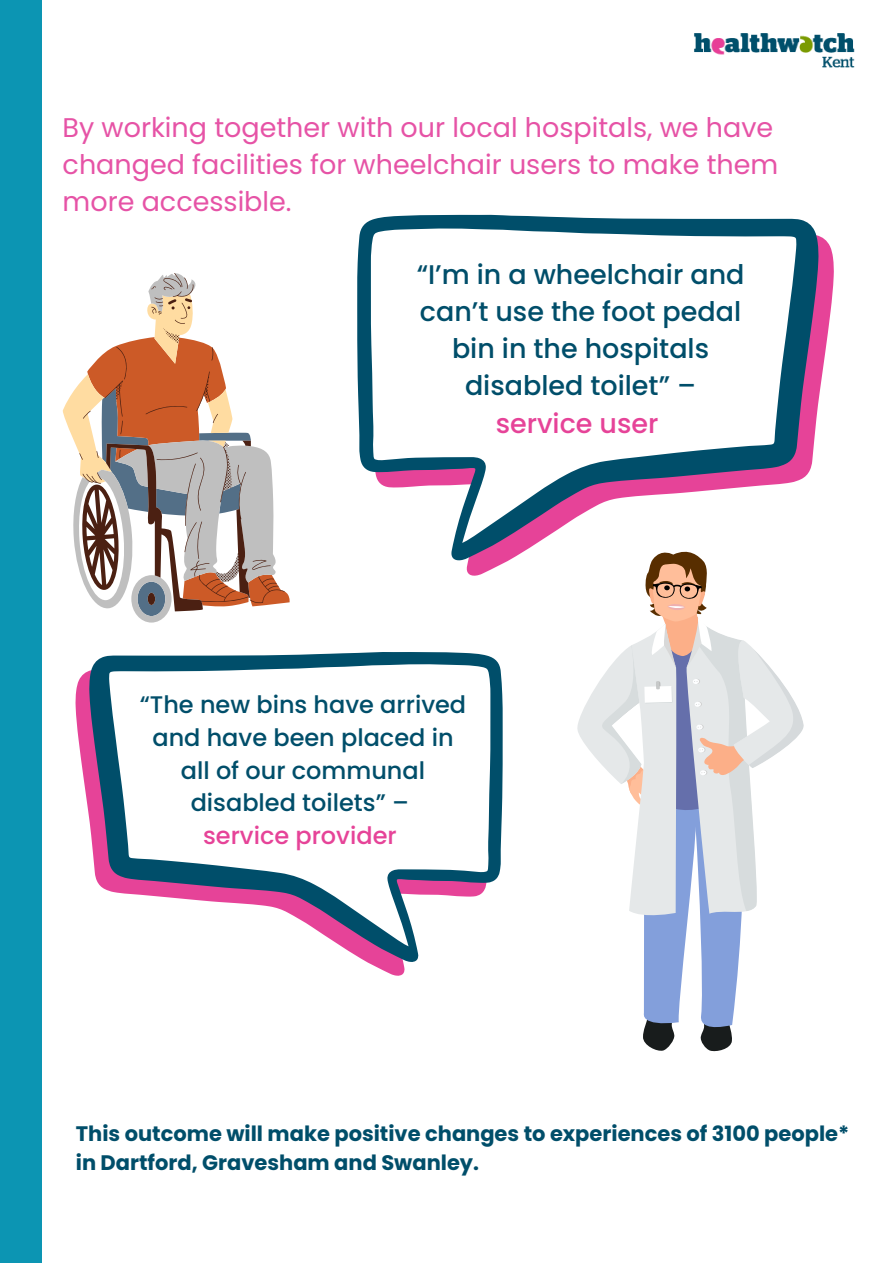
<style>
.page{position:relative;width:893px;height:1264px;background:#fff}
.page>*{position:absolute;margin:0;border:0;box-sizing:border-box;transform-origin:0 0}
.t1{font:27px/37px "Poppins";color:#e653a6}
.t2{font:500 27px/37px "Poppins";color:#004e6a;text-align:center}
.t3{font:500 24px/32.5px "Poppins";color:#004e6a;text-align:center}
.t4{font:500 24px "Poppins";color:#e64398}
.t5{font:700 21px/29.2px "Poppins";color:#004e6a}
.s1{color:#e64398}
</style>
<div class="page">
<div style="left:0;top:0;width:41px;height:1262px;background:#0c95b3"></div>
<img style="left:694px;top:33px;width:161px;height:35px">
<svg style="left:72px;top:384px;width:112px;height:238px"></svg>
<svg style="left:79px;top:273px;width:206px;height:338px"></svg>
<svg style="left:466px;top:235px;width:367px;height:340px"></svg>
<svg style="left:357px;top:215px;width:461px;height:346px"></svg>
<svg style="left:370px;top:228px;width:426px;height:315px"></svg>
<svg style="left:76px;top:671px;width:329px;height:304px"></svg>
<svg style="left:89px;top:652px;width:414px;height:310px"></svg>
<svg style="left:109px;top:664px;width:381px;height:282px"></svg>
<svg style="left:574px;top:547px;width:229px;height:505px"></svg>
<p class="t1" style="left:63px;top:109px;width:717px">By working together with our local hospitals, we have changed facilities for wheelchair users to make them more accessible.</p>
<p class="t2" style="left:416px;top:256px;width:329px">“I’m in a wheelchair and can’t use the foot pedal bin in the hospitals disabled toilet” – <span class="s1">service user</span></p>
<p class="t3" style="left:140px;top:688px;width:328px">“The new bins have arrived and have been placed in all of our communal disabled toilets” –</p>
<p class="t4" style="left:203px;top:818px;width:195px">service provider</p>
<p class="t5" style="left:76px;top:1119px;width:775px">This outcome will make positive changes to experiences of 3100 people* in Dartford, Gravesham and Swanley.</p>
</div>
